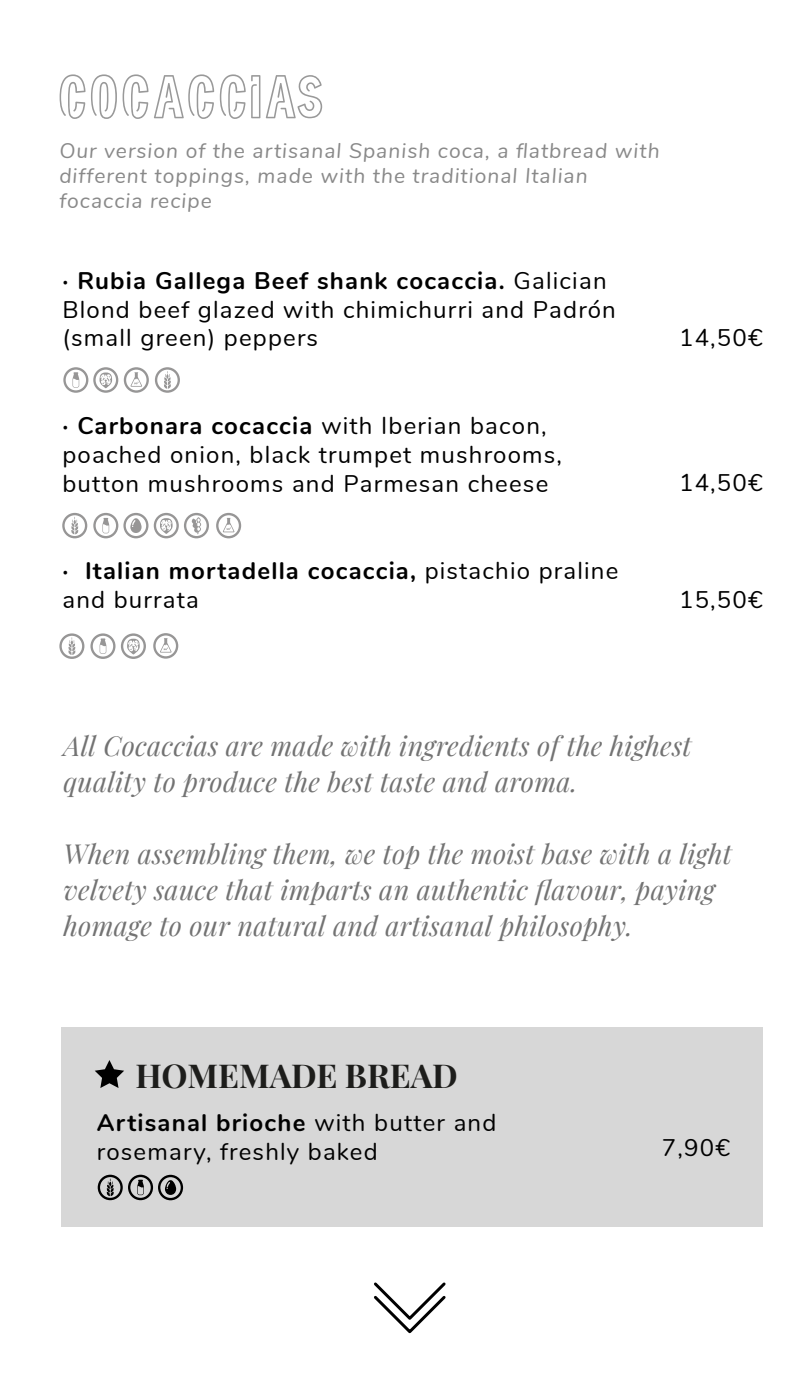
<style>
.page{position:relative;width:803px;height:1391px;background:#fff}
.page>*{position:absolute;margin:0;border:0;box-sizing:border-box;transform-origin:0 0}
.t1{font:54px "Neoneon";color:#999}
.t2{font:700 33px "Playfair Display";letter-spacing:-.005em;color:#1d1d1b}
.t3{font:italic 27px/36px "Playfair Display";letter-spacing:.01em;color:#737373}
.t4{font:24px/28.8px "Nunito";letter-spacing:.05em;color:#000}
.t5{font:700 24px/28.8px "Nunito";letter-spacing:.05em;color:#000}
.t6{font:italic 21px/25.2px "Nunito";letter-spacing:.05em;color:#898989}
.s1{font-weight:700}
.s2{font-weight:400}
</style>
<div class="page">
<svg style="left:62px;top:513px;width:25px;height:25px"></svg>
<svg style="left:93px;top:513px;width:55px;height:25px"></svg>
<svg style="left:124px;top:367px;width:25px;height:26px"></svg>
<svg style="left:63px;top:367px;width:55px;height:26px"></svg>
<svg style="left:155px;top:367px;width:25px;height:26px"></svg>
<div style="left:61px;top:1027px;width:701px;height:199px;background:#d7d7d7"></div>
<svg style="left:95px;top:1060px;width:29px;height:28px"></svg>
<svg style="left:98px;top:1174px;width:85px;height:26px"></svg>
<svg style="left:154px;top:513px;width:55px;height:25px"></svg>
<svg style="left:216px;top:513px;width:25px;height:25px"></svg>
<svg style="left:59px;top:633px;width:25px;height:26px"></svg>
<svg style="left:90px;top:633px;width:25px;height:26px"></svg>
<svg style="left:121px;top:633px;width:25px;height:26px"></svg>
<svg style="left:153px;top:633px;width:25px;height:25px"></svg>
<svg style="left:374px;top:1282px;width:72px;height:52px"></svg>
<h1 class="t1" style="left:59px;top:64px;width:270px">COCACCIAS</h1>
<p class="t6" style="left:59px;top:137px;width:602px">Our version of the artisanal Spanish coca, a flatbread with different toppings, made with the traditional Italian focaccia recipe</p>
<p class="t4" style="left:62px;top:264px;width:555px"><span class="s1">· Rubia Gallega Beef shank cocaccia.</span> Galician<br>Blond beef glazed with chimichurri and Padrón (small green) peppers</p>
<p class="t4" style="left:679px;top:322px;width:85px">14,50€</p>
<p class="t4" style="left:62px;top:410px;width:501px"><span class="s1">· Carbonara cocaccia</span> with Iberian bacon, poached onion, black trumpet mushrooms, button mushrooms and Parmesan cheese</p>
<p class="t4" style="left:679px;top:467px;width:85px">14,50€</p>
<p class="t5" style="left:62px;top:555px;width:557px">· Italian mortadella cocaccia, <span class="s2">pistachio praline and burrata</span></p>
<p class="t4" style="left:679px;top:583px;width:85px">15,50€</p>
<p class="t3" style="left:64px;top:725px;width:629px">All Cocaccias are made with ingredients of the highest quality to produce the best taste and aroma.</p>
<p class="t3" style="left:64px;top:833px;width:670px">When assembling them, we top the moist base with a light velvety sauce that imparts an authentic flavour, paying homage to our natural and artisanal philosophy.</p>
<h2 class="t2" style="left:135px;top:1049px;width:324px">HOMEMADE BREAD</h2>
<p class="t4" style="left:97px;top:1107px;width:401px"><span class="s1">Artisanal brioche</span> with butter and rosemary, freshly baked</p>
<p class="t4" style="left:662px;top:1131px;width:69px">7,90€</p>
</div>
